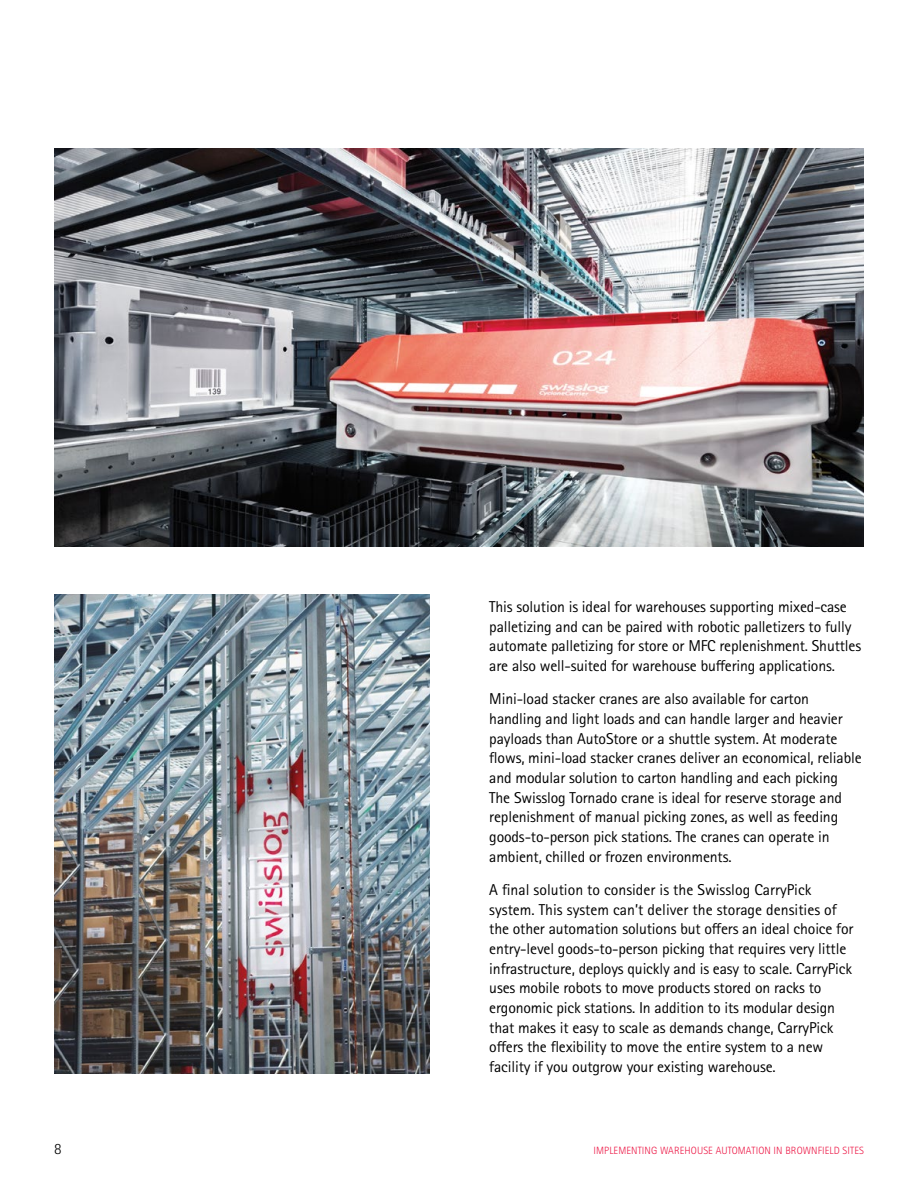
<style>
.page{position:relative;width:918px;height:1188px;background:#fff}
.page>*{position:absolute;margin:0;border:0;box-sizing:border-box;transform-origin:0 0}
.t1{font:15.75px/19.6px "Rotis Sans Serif Pro";letter-spacing:-.01em;color:#000}
.t2{font:300 15.75px "Rotis Sans Serif Pro";color:#000}
.t3{font:300 10.5px "Rotis Sans Serif Pro";letter-spacing:.01em;color:#ed1846}
</style>
<div class="page">
<img style="left:54px;top:148px;width:810px;height:398px">
<img style="left:54px;top:594px;width:376px;height:480px">
<p class="t1" style="left:489px;top:597px;width:373px">This solution is ideal for warehouses supporting mixed-case palletizing and can be paired with robotic palletizers to fully automate palletizing for store or MFC replenishment. Shuttles are also well-suited for warehouse buffering applications.</p>
<p class="t1" style="left:489px;top:689px;width:374px">Mini-load stacker cranes are also available for carton handling and light loads and can handle larger and heavier payloads than AutoStore or a shuttle system. At moderate flows, mini-load stacker cranes deliver an economical, reliable and modular solution to carton handling and each picking The Swisslog Tornado crane is ideal for reserve storage and replenishment of manual picking zones, as well as feeding goods-to-person pick stations. The cranes can operate in ambient, chilled or frozen environments.</p>
<p class="t1" style="left:489px;top:880px;width:366px">A final solution to consider is the Swisslog CarryPick system. This system can’t deliver the storage densities of the other automation solutions but offers an ideal choice for entry-level goods-to-person picking that requires very little infrastructure, deploys quickly and is easy to scale. CarryPick uses mobile robots to move products stored on racks to ergonomic pick stations. In addition to its modular design that makes it easy to scale as demands change, CarryPick offers the flexibility to move the entire system to a new facility if you outgrow your existing warehouse.</p>
<p class="t2" style="left:54px;top:1139px;width:9px">8</p>
<p class="t3" style="left:594px;top:1144px;width:272px">IMPLEMENTING WAREHOUSE AUTOMATION IN BROWNFIELD SITES</p>
</div>
